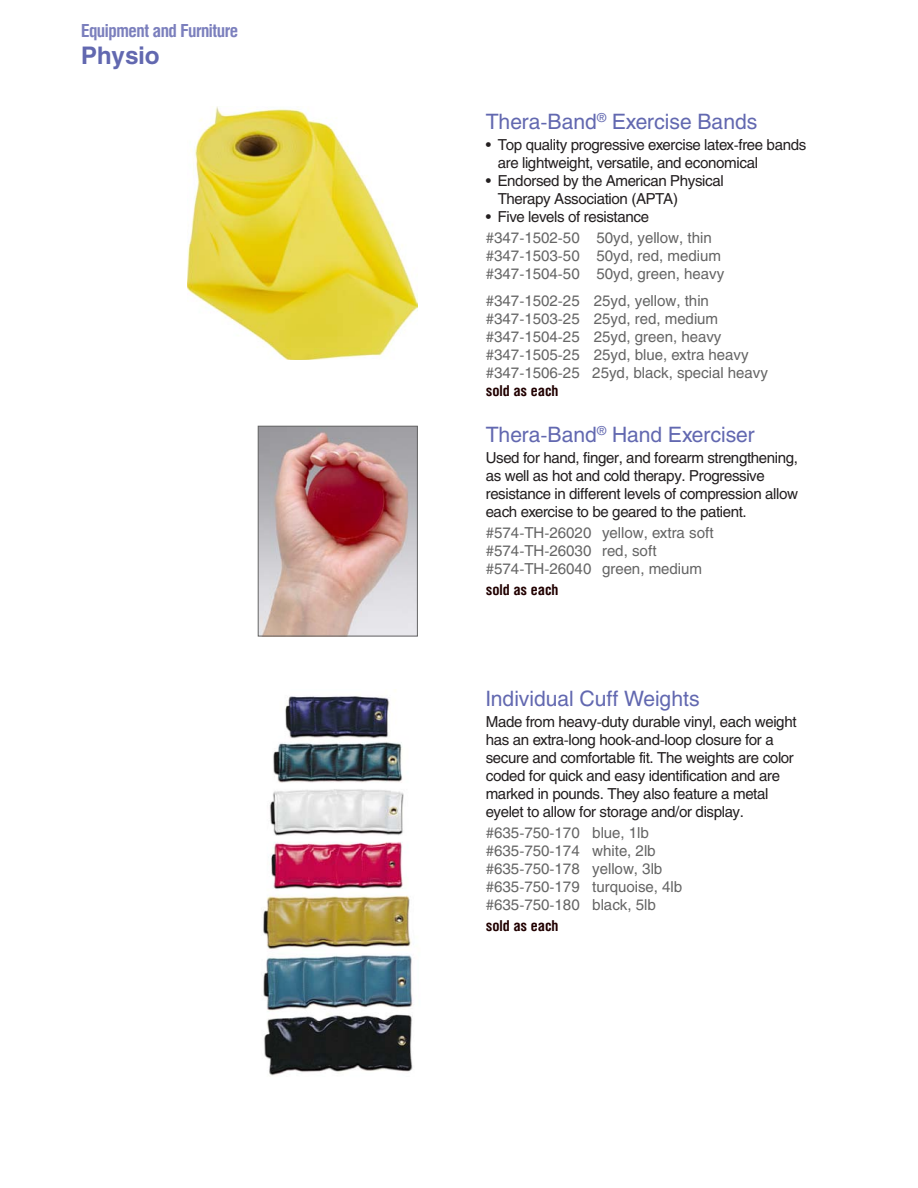
<style>
.page{position:relative;width:918px;height:1188px;background:#fff}
.page>*{position:absolute;margin:0;border:0;box-sizing:border-box;transform-origin:0 0}
.t1{font:700 24px "Helios";color:#6268b0}
.t2{font:21px "Helios";color:#6268b0}
.t3{font:700 18px "Helios Cond";letter-spacing:-.025em;color:#7b7fbd}
.t4{font:15px/18px "Helios";letter-spacing:-.025em;color:#231f20}
.t5{font:15px/18px "Helios";color:#656565}
.t6{font:700 15px "Helios Cond";color:#210001}
</style>
<div class="page">
<img style="left:263px;top:696px;width:150px;height:380px">
<img style="left:188px;top:106px;width:230px;height:254px">
<img style="left:260px;top:428px;width:156px;height:206px">
<div style="left:258px;top:426px;width:160px;height:210px;border:1px solid #656565"></div>
<p class="t3" style="left:81px;top:20px;width:159px">Equipment and Furniture</p>
<h1 class="t1" style="left:81px;top:41px;width:80px">Physio</h1>
<h2 class="t2" style="left:486px;top:109px;width:273px">Thera-Band<sup>®</sup> Exercise Bands</h2>
<p class="t4" style="left:498px;top:135px;width:310px;text-indent:-12px">• Top quality progressive exercise latex-free bands are lightweight, versatile, and economical</p>
<p class="t4" style="left:498px;top:171px;width:228px;text-indent:-12px">• Endorsed by the American Physical<br>Therapy Association (APTA)</p>
<p class="t4" style="left:486px;top:207px;width:165px">• Five levels of resistance</p>
<p class="t5" style="left:486px;top:228px;width:240px">#347-1502-50 50yd, yellow, thin #347-1503-50 50yd, red, medium #347-1504-50 50yd, green, heavy</p>
<p class="t5" style="left:486px;top:291px;width:284px">#347-1502-25 25yd, yellow, thin #347-1503-25 25yd, red, medium #347-1504-25 25yd, green, heavy #347-1505-25 25yd, blue, extra heavy #347-1506-25 25yd, black, special heavy</p>
<p class="t6" style="left:486px;top:382px;width:74px">sold as each</p>
<h2 class="t2" style="left:486px;top:422px;width:271px">Thera-Band<sup>®</sup> Hand Exerciser</h2>
<p class="t4" style="left:486px;top:449px;width:314px">Used for hand, finger, and forearm strengthening, as well as hot and cold therapy. Progressive resistance in different levels of compression allow each exercise to be geared to the patient.</p>
<p class="t5" style="left:486px;top:524px;width:230px">#574-TH-26020 yellow, extra soft #574-TH-26030 red, soft #574-TH-26040 green, medium</p>
<p class="t6" style="left:486px;top:581px;width:74px">sold as each</p>
<h2 class="t2" style="left:486px;top:686px;width:215px">Individual Cuff Weights</h2>
<p class="t4" style="left:486px;top:713px;width:312px">Made from heavy-duty durable vinyl, each weight has an extra‑long hook-and-loop closure for a secure and comfortable fit. The weights are color coded for quick and easy identification and are marked in pounds. They also feature a metal eyelet to allow for storage and/or display.</p>
<p class="t5" style="left:486px;top:824px;width:198px">#635-750-170 blue, 1lb #635-750-174 white, 2lb #635-750-178 yellow, 3lb #635-750-179 turquoise, 4lb #635-750-180 black, 5lb</p>
<p class="t6" style="left:486px;top:917px;width:74px">sold as each</p>
</div>
